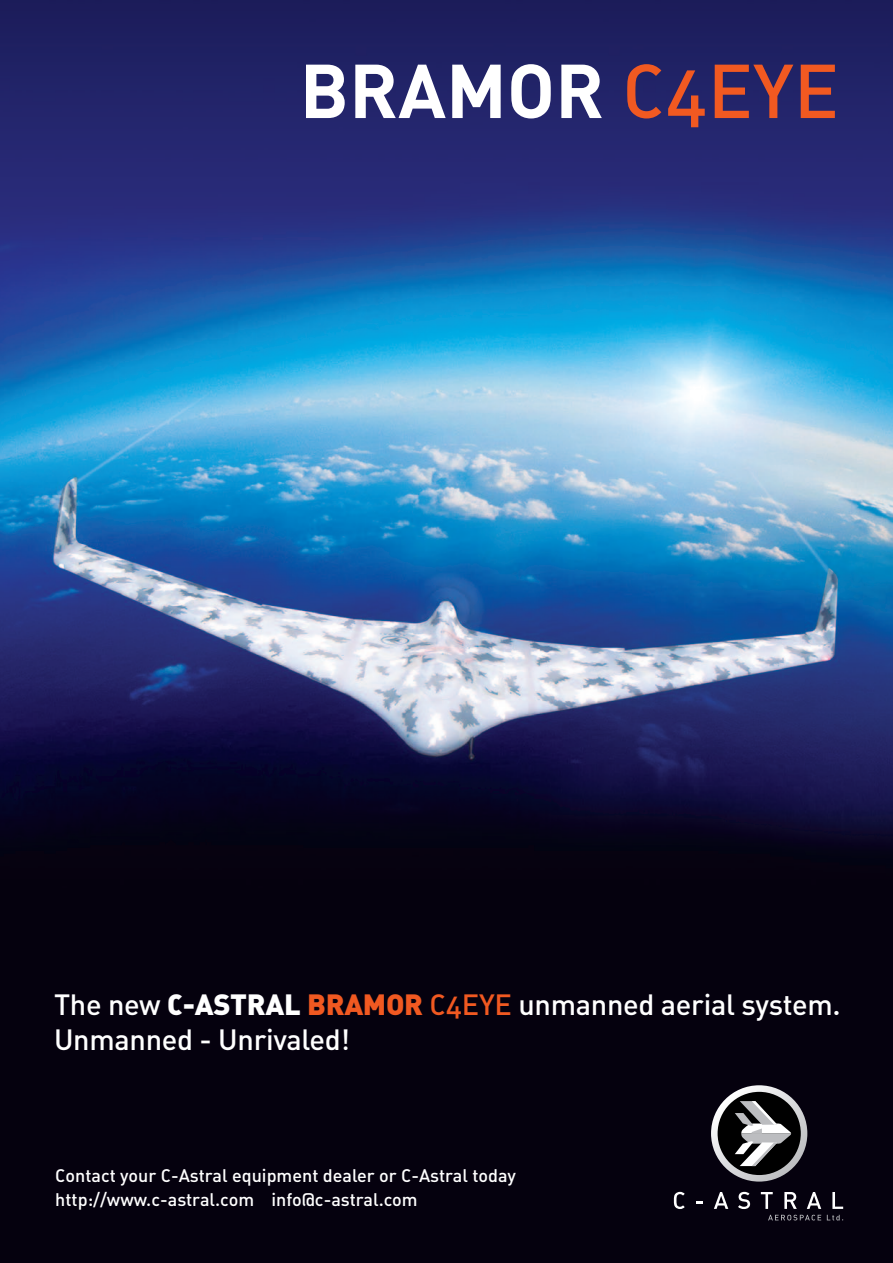
<style>
.page{position:relative;width:893px;height:1263px;background:#fff}
.page>*{position:absolute;margin:0;border:0;box-sizing:border-box;transform-origin:0 0}
.t1{font:75px "DIN Bold Alternate";color:#fff}
.t2{font:28.95px/34.8px "DIN Medium Alternate";letter-spacing:-.01em;color:#fff}
.t3{font:18px/24px "DIN Medium Alternate";color:#fff}
.s1{font-family:"DIN Medium Alternate";color:#f15921}
.s2{font-family:"DIN Black Alternate"}
.s3{font-family:"DIN Pro";font-weight:900;color:#f15921}
.s4{color:#f15921}
</style>
<div class="page">
<img style="left:0;top:0;width:893px;height:1263px">
<svg style="left:674px;top:1192px;width:11px;height:17px"></svg>
<svg style="left:696px;top:1201px;width:7px;height:2px"></svg>
<svg style="left:714px;top:1192px;width:14px;height:17px"></svg>
<svg style="left:738px;top:1192px;width:12px;height:17px"></svg>
<svg style="left:761px;top:1192px;width:12px;height:17px"></svg>
<svg style="left:784px;top:1192px;width:13px;height:17px"></svg>
<svg style="left:807px;top:1192px;width:14px;height:17px"></svg>
<svg style="left:832px;top:1192px;width:11px;height:17px"></svg>
<svg style="left:768px;top:1215px;width:53px;height:5px"></svg>
<svg style="left:827px;top:1215px;width:16px;height:5px"></svg>
<svg style="left:711px;top:1085px;width:96px;height:96px;background:#565559"></svg>
<h1 class="t1" style="left:300px;top:42px;width:541px">BRAMOR <span class="s1">C4EYE</span></h1>
<h2 class="t2" style="left:54px;top:986px;width:788px">The new <span class="s2">C-ASTRAL</span> <span class="s3">BRAMOR</span> <span class="s4">C4EYE</span> unmanned aerial system.<br>Unmanned - Unrivaled!</h2>
<p class="t3" style="left:55px;top:1163px;width:462px">Contact your C-Astral equipment dealer or C-Astral today http://www.c-astral.com info@c-astral.com</p>
</div>
